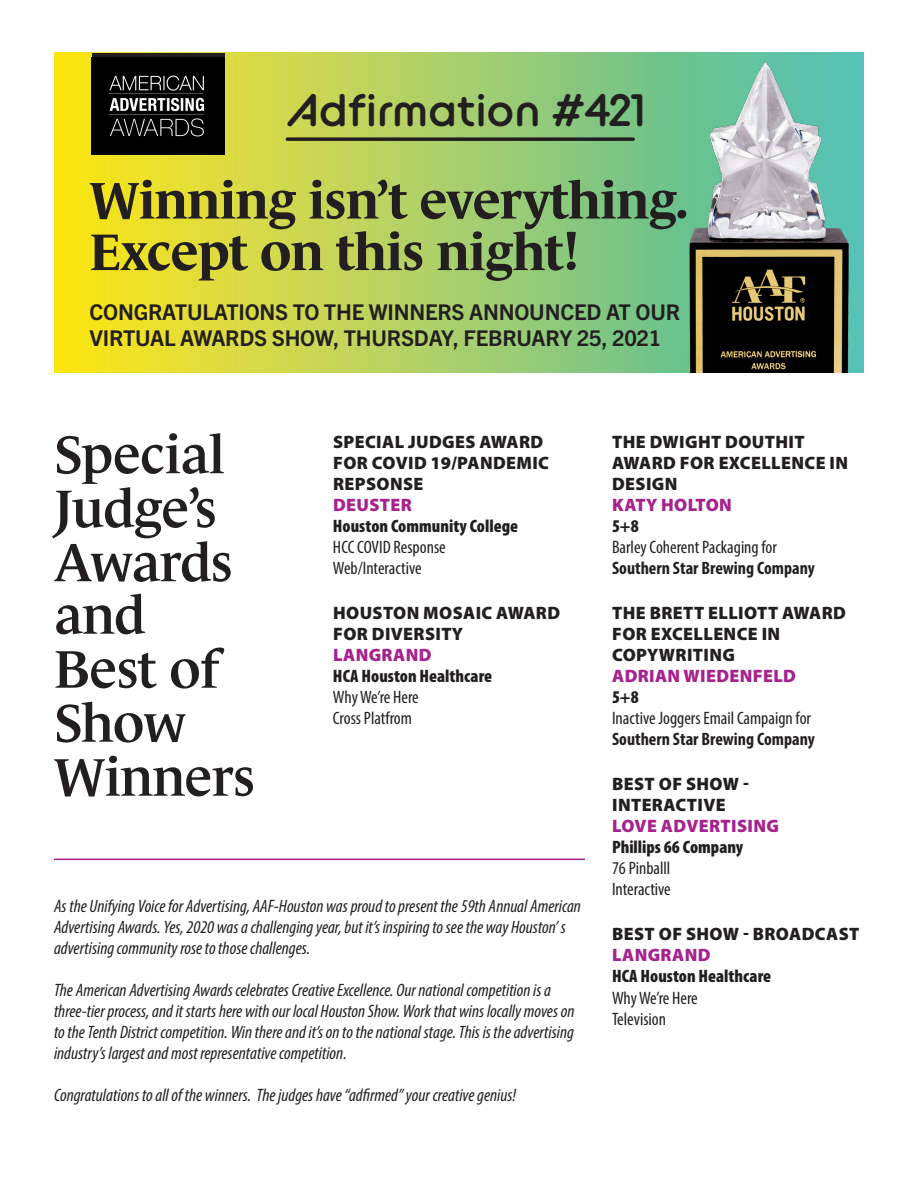
<style>
.page{position:relative;width:918px;height:1188px;background:#fff}
.page>*{position:absolute;margin:0;border:0;box-sizing:border-box;transform-origin:0 0}
.t1{font:600 54px/53.7px "Le Monde Journal Std";letter-spacing:-.01em;color:#231f20}
.t2{font:700 52.5px/51.6px "Le Monde Journal Std";letter-spacing:-.01em;color:#231f20}
.t3{font:700 45.45px "BC Alphapipe TSB";color:#231f20}
.t4{font:700 21.75px/25.8px "Trade Gothic Next LT Pro";letter-spacing:-.01em;color:#231f20}
.t5{font:italic condensed 18px/21px "Myriad Pro";color:#231f20}
.t6{font:900 18px/21px "Myriad Pro";letter-spacing:.02em;color:#231f20}
.t7{font:condensed 18px/21px "Myriad Pro";color:#231f20}
.t8{font:900 condensed 18px "Myriad Pro";color:#231f20}
.t9{font:900 18px "Myriad Pro";letter-spacing:.02em;color:#a6228c}
.t10{font:700 condensed 18px "Myriad Pro";color:#231f20}
</style>
<div class="page">
<svg style="left:54px;top:53px;width:615px;height:319px;background:#b7d25a"></svg>
<img style="left:669px;top:52px;width:195px;height:320px">
<svg style="left:287px;top:137px;width:346px;height:4px"></svg>
<svg style="left:92px;top:53px;width:133px;height:5px"></svg>
<img style="left:92px;top:58px;width:133px;height:96px">
<hr style="left:54px;top:859px;width:531px;height:1px;background:#a6228c">
<h3 class="t3" style="left:287px;top:81px;width:360px">Adfirmation #421</h3>
<h2 class="t2" style="left:90px;top:174px;width:601px">Winning isn’t everything.<br>Except on this night!</h2>
<p class="t4" style="left:90px;top:298px;width:592px">CONGRATULATIONS TO THE WINNERS ANNOUNCED AT OUR<br>VIRTUAL AWARDS SHOW, THURSDAY, FEBRUARY 25, 2021</p>
<h1 class="t1" style="left:54px;top:428px;width:202px">Special<br>Judge’s<br>Awards and<br>Best of<br>Show<br>Winners</h1>
<p class="t6" style="left:333px;top:432px;width:217px">SPECIAL JUDGES AWARD<br>FOR COVID 19/PANDEMIC<br>REPSONSE</p>
<p class="t9" style="left:333px;top:495px;width:80px">DEUSTER</p>
<p class="t8" style="left:333px;top:516px;width:187px">Houston Community College</p>
<p class="t7" style="left:333px;top:537px;width:114px">HCC COVID Response<br>Web/Interactive</p>
<p class="t6" style="left:333px;top:603px;width:228px">HOUSTON MOSAIC AWARD<br>FOR DIVERSITY</p>
<p class="t9" style="left:333px;top:645px;width:100px">LANGRAND</p>
<p class="t8" style="left:333px;top:666px;width:161px">HCA Houston Healthcare</p>
<p class="t7" style="left:333px;top:687px;width:87px">Why We’re Here<br>Cross Platfrom</p>
<p class="t5" style="left:54px;top:895px;width:529px">As the Unifying Voice for Advertising, AAF-Houston was proud to present the 59th Annual American<br>Advertising Awards. Yes, 2020 was a challenging year, but it’s inspiring to see the way Houston’ s advertising community rose to those challenges.</p>
<p class="t5" style="left:54px;top:979px;width:522px">The American Advertising Awards celebrates Creative Excellence. Our national competition is a three-tier process, and it starts here with our local Houston Show. Work that wins locally moves on to the Tenth District competition. Win there and it’s on to the national stage. This is the advertising industry’s largest and most representative competition.</p>
<p class="t5" style="left:54px;top:1084px;width:464px">Congratulations to all of the winners. The judges have “adfirmed” your creative genius!</p>
<p class="t6" style="left:612px;top:432px;width:237px">THE DWIGHT DOUTHIT<br>AWARD FOR EXCELLENCE IN<br>DESIGN</p>
<p class="t9" style="left:612px;top:495px;width:121px">KATY HOLTON</p>
<p class="t8" style="left:612px;top:516px;width:28px">5+8</p>
<p class="t7" style="left:612px;top:537px;width:167px">Barley Coherent Packaging for</p>
<p class="t10" style="left:612px;top:557px;width:204px">Southern Star Brewing Company</p>
<p class="t6" style="left:612px;top:603px;width:235px">THE BRETT ELLIOTT AWARD<br>FOR EXCELLENCE IN<br>COPYWRITING</p>
<p class="t9" style="left:612px;top:666px;width:185px">ADRIAN WIEDENFELD</p>
<p class="t8" style="left:612px;top:687px;width:28px">5+8</p>
<p class="t7" style="left:612px;top:708px;width:201px">Inactive Joggers Email Campaign for</p>
<p class="t10" style="left:612px;top:728px;width:204px">Southern Star Brewing Company</p>
<p class="t6" style="left:612px;top:774px;width:138px">BEST OF SHOW -<br>INTERACTIVE</p>
<p class="t9" style="left:612px;top:816px;width:168px">LOVE ADVERTISING</p>
<p class="t8" style="left:612px;top:837px;width:133px">Phillips 66 Company</p>
<p class="t7" style="left:612px;top:858px;width:60px">76 Pinballl<br>Interactive</p>
<p class="t6" style="left:612px;top:924px;width:249px">BEST OF SHOW - BROADCAST</p>
<p class="t9" style="left:612px;top:945px;width:100px">LANGRAND</p>
<p class="t8" style="left:612px;top:966px;width:161px">HCA Houston Healthcare</p>
<p class="t7" style="left:612px;top:987px;width:87px">Why We’re Here<br>Television</p>
</div>
